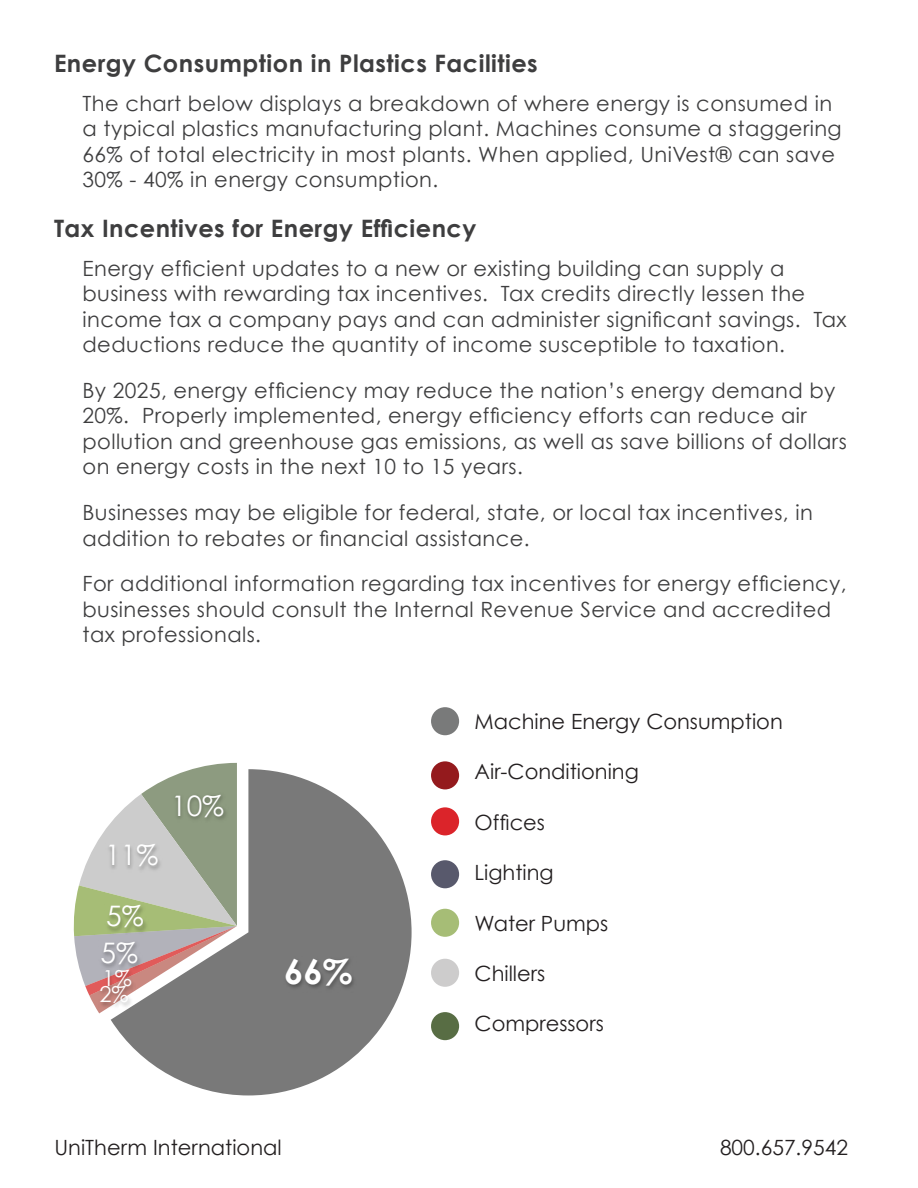
<style>
.page{position:relative;width:918px;height:1188px;background:#fff}
.page>*{position:absolute;margin:0;border:0;box-sizing:border-box;transform-origin:0 0}
.t1{font:700 34.5px "Century Gothic";color:#fff}
.t2{font:28.2px/60.9px "Century Gothic";color:#fff}
.Heading1{font:700 24px "Century Gothic";letter-spacing:.02em;color:#3e3e3f}
.Heading2{font:700 24px "Century Gothic";letter-spacing:.02em;color:#3e3e3f}
.t3{font:21.9px/15.8px "Century Gothic";color:#fff}
.body{font:21px/25.5px "Century Gothic";letter-spacing:.02em;color:#3e3e3f}
.t4{font:21px "Century Gothic";color:#231f20}
</style>
<div class="page">
<svg style="left:73px;top:763px;width:164px;height:250px"></svg>
<svg style="left:111px;top:769px;width:301px;height:326px;fill:#797979"></svg>
<img style="left:172px;top:793px;width:56px;height:30px">
<img style="left:106px;top:843px;width:56px;height:30px">
<img style="left:104px;top:904px;width:44px;height:30px">
<img style="left:98px;top:940px;width:44px;height:30px">
<img style="left:103px;top:969px;width:33px;height:25px">
<img style="left:98px;top:984px;width:35px;height:25px">
<img style="left:283px;top:956px;width:74px;height:36px">
<div style="left:431px;top:707px;width:28px;height:28px;background:#797a7a;border-radius:50%"></div>
<div style="left:431px;top:761px;width:28px;height:28px;background:#941a1d;border-radius:50%"></div>
<div style="left:431px;top:807px;width:28px;height:28px;background:#db242a;border-radius:50%"></div>
<div style="left:431px;top:860px;width:28px;height:28px;background:#58596c;border-radius:50%"></div>
<div style="left:431px;top:909px;width:28px;height:28px;background:#a6bd76;border-radius:50%"></div>
<div style="left:431px;top:959px;width:28px;height:28px;background:#cdcccc;border-radius:50%"></div>
<div style="left:431px;top:1012px;width:28px;height:28px;background:#586d44;border-radius:50%"></div>
<p class="Heading1" style="left:54px;top:48px;width:485px">Energy Consumption in Plastics Facilities</p>
<p class="body" style="left:82px;top:90px;width:761px">The chart below displays a breakdown of where energy is consumed in a typical plastics manufacturing plant. Machines consume a staggering 66% of total electricity in most plants. When applied, UniVest® can save 30% - 40% in energy consumption.</p>
<p class="Heading2" style="left:54px;top:213px;width:424px">Tax Incentives for Energy Efficiency</p>
<p class="body" style="left:82px;top:255px;width:766px">Energy efficient updates to a new or existing building can supply a business with rewarding tax incentives. Tax credits directly lessen the income tax a company pays and can administer significant savings. Tax deductions reduce the quantity of income susceptible to taxation.</p>
<p class="body" style="left:82px;top:377px;width:766px">By 2025, energy efficiency may reduce the nation’s energy demand by 20%. Properly implemented, energy efficiency efforts can reduce air pollution and greenhouse gas emissions, as well as save billions of dollars on energy costs in the next 10 to 15 years.</p>
<p class="body" style="left:82px;top:499px;width:732px">Businesses may be eligible for federal, state, or local tax incentives, in addition to rebates or financial assistance.</p>
<p class="body" style="left:82px;top:571px;width:766px">For additional information regarding tax incentives for energy efficiency, businesses should consult the Internal Revenue Service and accredited tax professionals.</p>
<p class="t2" style="left:171px;top:775px;width:55px">10%</p>
<p class="t2" style="left:105px;top:824px;width:55px">11%<br>5%</p>
<p class="t2" style="left:100px;top:922px;width:39px">5%</p>
<p class="t3" style="left:99px;top:970px;width:34px">1%<br>2%</p>
<p class="t1" style="left:284px;top:950px;width:70px">66%</p>
<p class="t4" style="left:475px;top:709px;width:310px">Machine Energy Consumption</p>
<p class="t4" style="left:475px;top:759px;width:166px">Air-Conditioning</p>
<p class="t4" style="left:475px;top:809px;width:72px">Offices</p>
<p class="t4" style="left:475px;top:860px;width:81px">Lighting</p>
<p class="t4" style="left:475px;top:910px;width:135px">Water Pumps</p>
<p class="t4" style="left:475px;top:961px;width:72px">Chillers</p>
<p class="t4" style="left:475px;top:1011px;width:131px">Compressors</p>
<p class="t4" style="left:55px;top:1134px;width:229px">UniTherm International</p>
<p class="t4" style="left:720px;top:1134px;width:129px">800.657.9542</p>
</div>
